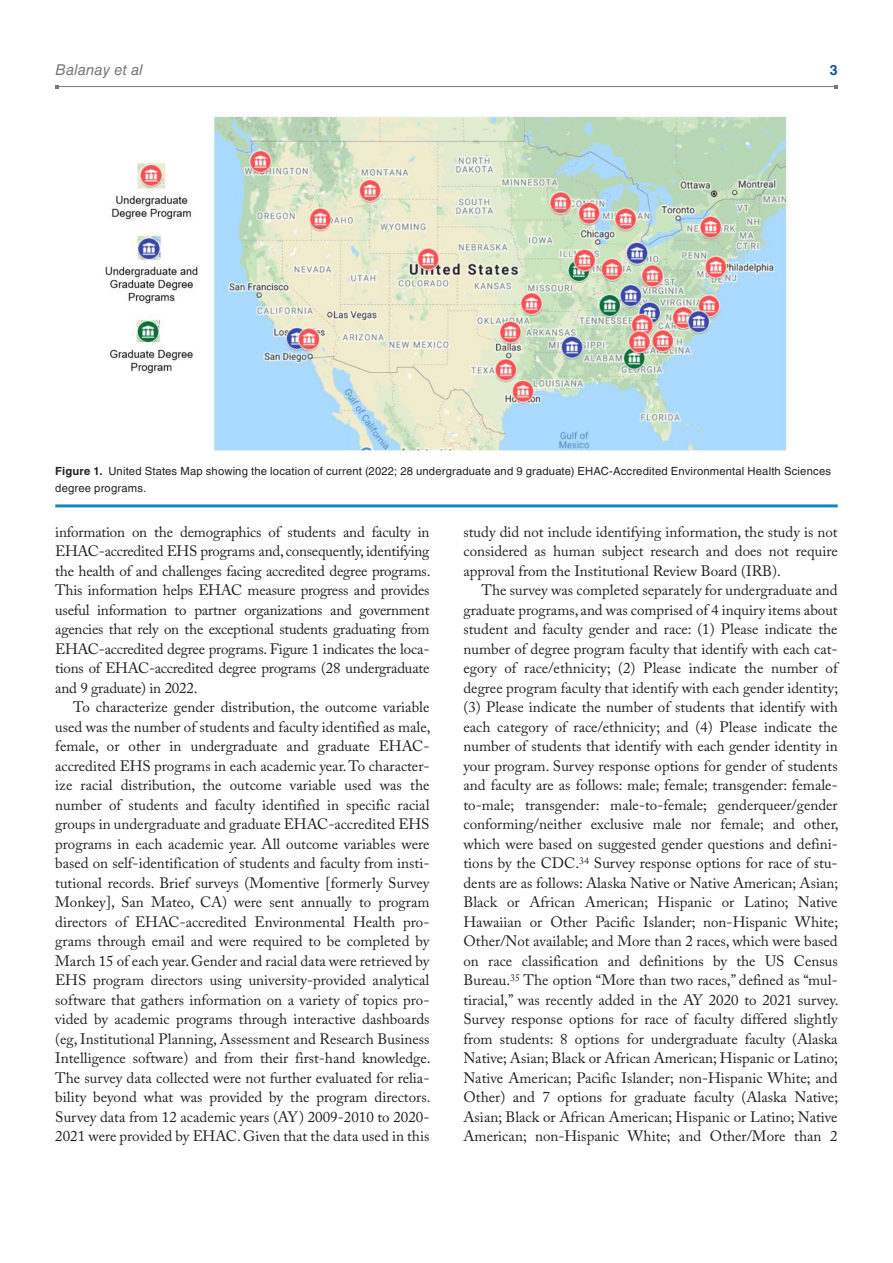
<style>
.page{position:relative;width:893px;height:1263px;background:#fff}
.page>*{position:absolute;margin:0;border:0;box-sizing:border-box;transform-origin:0 0}
.t1{font:15px/19.5px "Adobe Caslon Pro";color:#231f20;text-align:justify}
.t2{font:italic 15px "Helvetica LT Std";color:#76787b}
.t3{font:700 14.25px "Helvetica LT Std";color:#1055a4}
.t4{font:11.25px/16.5px "Helvetica LT Std";letter-spacing:.015em;color:#231f20}
.s1{font-weight:700}
</style>
<div class="page">
<hr style="left:57px;top:86px;width:779px;height:1px;background:#76787b">
<hr style="left:55px;top:504px;width:783px;height:3px;background:#1582c5">
<img style="left:105px;top:116px;width:682px;height:336px">
<p class="t2" style="left:55px;top:61px;width:89px">Balanay et al</p>
<p class="t3" style="left:830px;top:61px;width:9px">3</p>
<p class="t4" style="left:55px;top:463px;width:777px"><span class="s1">Figure 1.</span> United States Map showing the location of current (2022; 28 undergraduate and 9 graduate) EHAC-Accredited Environmental Health Sciences degree programs.</p>
<p class="t1" style="left:55px;top:522px;width:377px">information on the demographics of students and faculty in EHAC-accredited EHS programs and, consequently, identifying the health of and challenges facing accredited degree programs.<br>This information helps EHAC measure progress and provides useful information to partner organizations and government agencies that rely on the exceptional students graduating from EHAC-accredited degree programs. Figure 1 indicates the loca&shy;tions of EHAC-accredited degree programs (28 undergraduate and 9 graduate) in 2022.</p>
<p class="t1" style="left:55px;top:697px;width:377px;text-indent:18px">To characterize gender distribution, the outcome variable used was the number of students and faculty identified as male, female, or other in undergraduate and graduate EHAC&shy;accredited EHS programs in each academic year. To character&shy;ize racial distribution, the outcome variable used was the number of students and faculty identified in specific racial groups in undergraduate and graduate EHAC-accredited EHS programs in each academic year. All outcome variables were based on self-identification of students and faculty from insti&shy;tutional records. Brief surveys (Momentive [formerly Survey Monkey], San Mateo, CA) were sent annually to program directors of EHAC-accredited Environmental Health pro&shy;grams through email and were required to be completed by March 15 of each year. Gender and racial data were retrieved by EHS program directors using university-provided analytical software that gathers information on a variety of topics pro&shy;vided by academic programs through interactive dashboards (eg, Institutional Planning, Assessment and Research Business Intelligence software) and from their first-hand knowledge.<br>The survey data collected were not further evaluated for relia&shy;bility beyond what was provided by the program directors.<br>Survey data from 12 academic years (AY) 2009-2010 to 2020- 2021 were provided by EHAC. Given that the data used in this</p>
<p class="t1" style="left:463px;top:522px;width:376px">study did not include identifying information, the study is not considered as human subject research and does not require approval from the Institutional Review Board (IRB).</p>
<p class="t1" style="left:463px;top:580px;width:377px;text-indent:18px">The survey was completed separately for undergraduate and graduate programs, and was comprised of 4 inquiry items about student and faculty gender and race: (1) Please indicate the number of degree program faculty that identify with each cat&shy;egory of race/ethnicity; (2) Please indicate the number of degree program faculty that identify with each gender identity; (3) Please indicate the number of students that identify with each category of race/ethnicity; and (4) Please indicate the number of students that identify with each gender identity in your program. Survey response options for gender of students and faculty are as follows: male; female; transgender: female&shy;to-male; transgender: male-to-female; genderqueer/gender conforming/neither exclusive male nor female; and other, which were based on suggested gender questions and defini&shy;tions by the CDC.<sup>34</sup> Survey response options for race of stu&shy;dents are as follows: Alaska Native or Native American; Asian; Black or African American; Hispanic or Latino; Native Hawaiian or Other Pacific Islander; non-Hispanic White; Other/Not available; and More than 2 races, which were based on race classification and definitions by the US Census Bureau.<sup>35</sup> The option “More than two races,” defined as “mul&shy;tiracial,” was recently added in the AY 2020 to 2021 survey.<br>Survey response options for race of faculty differed slightly from students: 8 options for undergraduate faculty (Alaska Native; Asian; Black or African American; Hispanic or Latino; Native American; Pacific Islander; non-Hispanic White; and Other) and 7 options for graduate faculty (Alaska Native; Asian; Black or African American; Hispanic or Latino; Native American; non-Hispanic White; and Other/More than 2</p>
</div>
